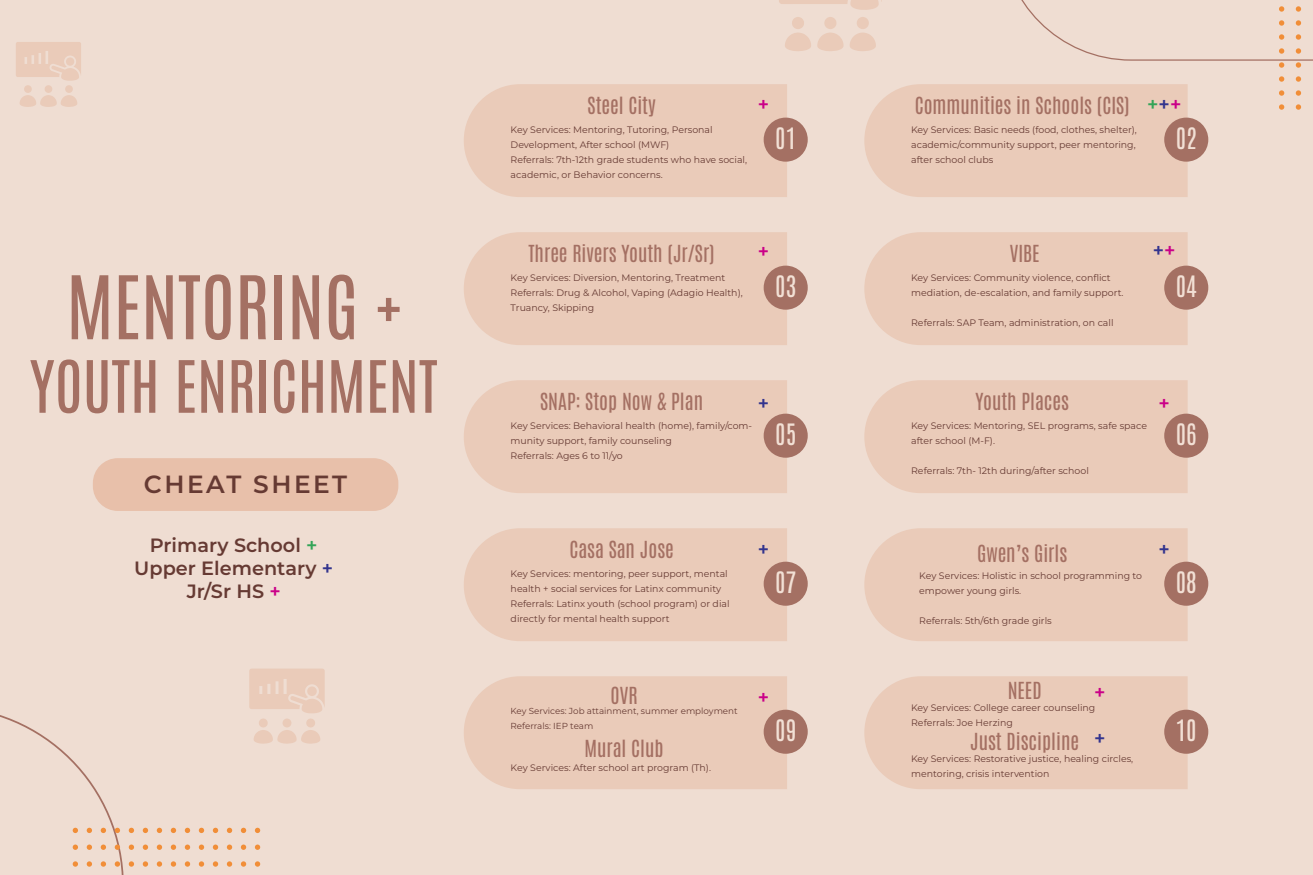
<style>
.page{position:relative;width:1313px;height:875px;background:#fff}
.page>*{position:absolute;margin:0;border:0;box-sizing:border-box;transform-origin:0 0}
.t1{font:74.55px "Antonio";color:#a47063}
.t2{font:61.25px "Antonio";color:#a47063}
.t3{font:25.03px "Antonio";color:#f2e0d5}
.t4{font:600 24.85px "Montserrat";letter-spacing:.1em;color:#663a33}
.t5{font:19.95px "Antonio";color:#a47063}
.t6{font:600 19.25px/23.1px "Montserrat";color:#663a33;text-align:center}
.t7{font:600 19.25px "Montserrat";color:#33348e}
.t8{font:600 19.25px "Montserrat";color:#ca0088}
.t9{font:600 19.25px "Montserrat";color:#33a457}
.t10{font:9.45px/14.9px "Montserrat";color:#663a33}
.t11{font:8.75px/14.9px "Montserrat";color:#663a33}
.s1{color:#33a457}
.s2{color:#33348e}
.s3{color:#ca0088}
</style>
<div class="page">
<div style="left:0;top:0;width:1312px;height:875px;background:#efddd2"></div>
<svg style="left:1295px;top:104px;width:6px;height:6px"></svg>
<svg style="left:1279px;top:104px;width:5px;height:6px"></svg>
<svg style="left:1295px;top:90px;width:6px;height:6px"></svg>
<svg style="left:1279px;top:90px;width:5px;height:6px"></svg>
<svg style="left:1295px;top:76px;width:6px;height:6px"></svg>
<svg style="left:1279px;top:76px;width:5px;height:6px"></svg>
<svg style="left:1021px;top:0;width:291px;height:68px"></svg>
<svg style="left:185px;top:861px;width:5px;height:6px"></svg>
<svg style="left:185px;top:845px;width:5px;height:5px"></svg>
<svg style="left:185px;top:828px;width:5px;height:5px"></svg>
<svg style="left:199px;top:861px;width:5px;height:6px"></svg>
<svg style="left:199px;top:845px;width:5px;height:5px"></svg>
<svg style="left:199px;top:828px;width:5px;height:5px"></svg>
<svg style="left:213px;top:861px;width:5px;height:6px"></svg>
<svg style="left:213px;top:845px;width:5px;height:5px"></svg>
<svg style="left:213px;top:828px;width:5px;height:5px"></svg>
<svg style="left:227px;top:861px;width:5px;height:6px"></svg>
<svg style="left:227px;top:845px;width:5px;height:5px"></svg>
<svg style="left:227px;top:828px;width:5px;height:5px"></svg>
<svg style="left:241px;top:861px;width:5px;height:6px"></svg>
<svg style="left:241px;top:845px;width:5px;height:5px"></svg>
<svg style="left:241px;top:828px;width:5px;height:5px"></svg>
<svg style="left:255px;top:861px;width:5px;height:6px"></svg>
<svg style="left:255px;top:845px;width:5px;height:5px"></svg>
<svg style="left:255px;top:828px;width:5px;height:5px"></svg>
<svg style="left:0;top:715px;width:134px;height:160px"></svg>
<svg style="left:143px;top:861px;width:5px;height:6px"></svg>
<svg style="left:143px;top:845px;width:5px;height:5px"></svg>
<svg style="left:143px;top:828px;width:5px;height:5px"></svg>
<svg style="left:157px;top:861px;width:5px;height:6px"></svg>
<svg style="left:157px;top:845px;width:5px;height:5px"></svg>
<svg style="left:157px;top:828px;width:5px;height:5px"></svg>
<svg style="left:171px;top:861px;width:5px;height:6px"></svg>
<svg style="left:171px;top:845px;width:5px;height:5px"></svg>
<svg style="left:171px;top:828px;width:5px;height:5px"></svg>
<svg style="left:249px;top:669px;width:76px;height:75px"></svg>
<svg style="left:16px;top:42px;width:65px;height:65px"></svg>
<svg style="left:779px;top:0;width:103px;height:10px"></svg>
<svg style="left:850px;top:17px;width:26px;height:34px"></svg>
<svg style="left:785px;top:17px;width:26px;height:34px"></svg>
<svg style="left:817px;top:17px;width:26px;height:34px"></svg>
<div style="left:864px;top:676px;width:323px;height:113px;background:#eacbb9"></div>
<div style="left:93px;top:458px;width:305px;height:53px;background:#e8c0aa;border-radius:25px"></div>
<div style="left:464px;top:84px;width:323px;height:113px;background:#eacbb9"></div>
<div style="left:763px;top:118px;width:44px;height:44px;background:#a47063;border-radius:50%"></div>
<div style="left:464px;top:232px;width:323px;height:113px;background:#eacbb9"></div>
<div style="left:763px;top:266px;width:44px;height:44px;background:#a47063;border-radius:50%"></div>
<div style="left:864px;top:380px;width:323px;height:113px;background:#eacbb9"></div>
<div style="left:1164px;top:414px;width:44px;height:44px;background:#a47063;border-radius:50%"></div>
<div style="left:864px;top:84px;width:323px;height:113px;background:#eacbb9"></div>
<div style="left:1164px;top:118px;width:44px;height:44px;background:#a47063;border-radius:50%"></div>
<div style="left:864px;top:232px;width:323px;height:113px;background:#eacbb9"></div>
<div style="left:1164px;top:266px;width:44px;height:44px;background:#a47063;border-radius:50%"></div>
<div style="left:464px;top:380px;width:323px;height:113px;background:#eacbb9"></div>
<div style="left:763px;top:414px;width:44px;height:44px;background:#a47063;border-radius:50%"></div>
<div style="left:464px;top:528px;width:323px;height:113px;background:#eacbb9"></div>
<div style="left:763px;top:562px;width:44px;height:44px;background:#a47063;border-radius:50%"></div>
<div style="left:464px;top:676px;width:323px;height:113px;background:#eacbb9"></div>
<div style="left:763px;top:710px;width:44px;height:44px;background:#a47063;border-radius:50%"></div>
<div style="left:1164px;top:710px;width:44px;height:44px;background:#a47063;border-radius:50%"></div>
<div style="left:864px;top:528px;width:323px;height:113px;background:#eacbb9"></div>
<div style="left:1164px;top:562px;width:44px;height:44px;background:#a47063;border-radius:50%"></div>
<h1 class="t1" style="left:66px;top:255px;width:336px">MENTORING +</h1>
<h2 class="t2" style="left:30px;top:343px;width:409px">YOUTH ENRICHMENT</h2>
<h3 class="t4" style="left:144px;top:467px;width:205px">CHEAT SHEET</h3>
<h3 class="t6" style="left:134px;top:532px;width:200px">Primary School <span class="s1">+<br></span>Upper Elementary <span class="s2">+<br></span>Jr/Sr HS <span class="s3">+</span></h3>
<h3 class="t5" style="left:587px;top:91px;width:70px">Steel City</h3>
<p class="t10" style="left:510px;top:122px;width:238px">Key Services: Mentoring, Tutoring, Personal Development, After school (MWF)<br>Referrals: 7th-12th grade students who have social, academic, or Behavior concerns.</p>
<h3 class="t8" style="left:758px;top:90px;width:13px">+</h3>
<h3 class="t3" style="left:775px;top:121px;width:22px">01</h3>
<h3 class="t5" style="left:528px;top:239px;width:188px">Three Rivers Youth (Jr/Sr)</h3>
<p class="t10" style="left:510px;top:270px;width:234px">Key Services: Diversion, Mentoring, Treatment<br>Referrals: Drug &amp; Alcohol, Vaping (Adagio Health),<br>Truancy, Skipping</p>
<h3 class="t8" style="left:758px;top:238px;width:13px">+</h3>
<h3 class="t3" style="left:775px;top:269px;width:22px">03</h3>
<h3 class="t5" style="left:540px;top:387px;width:164px">SNAP: Stop Now &amp; Plan</h3>
<p class="t10" style="left:510px;top:418px;width:243px">Key Services: Behavioral health (home), family/com&shy;munity support, family counseling<br>Referrals: Ages 6 to 11/yo</p>
<h3 class="t7" style="left:758px;top:389px;width:13px">+</h3>
<h3 class="t3" style="left:775px;top:417px;width:22px">05</h3>
<h3 class="t5" style="left:569px;top:535px;width:106px">Casa San Jose</h3>
<p class="t10" style="left:510px;top:566px;width:220px">Key Services: mentoring, peer support, mental health + social services for Latinx community Referrals: Latinx youth (school program) or dial directly for mental health support</p>
<h3 class="t7" style="left:758px;top:536px;width:13px">+</h3>
<h3 class="t3" style="left:775px;top:565px;width:22px">07</h3>
<h3 class="t5" style="left:610px;top:682px;width:28px">OVR</h3>
<p class="t11" style="left:510px;top:704px;width:229px">Key Services: Job attainment, summer employment<br>Referrals: IEP team</p>
<h3 class="t5" style="left:584px;top:734px;width:81px">Mural Club</h3>
<p class="t10" style="left:510px;top:759px;width:202px">Key Services: After school art program (Th).</p>
<h3 class="t8" style="left:758px;top:684px;width:13px">+</h3>
<h3 class="t3" style="left:775px;top:713px;width:22px">09</h3>
<h3 class="t5" style="left:914px;top:91px;width:216px">Communities in Schools (CIS)</h3>
<p class="t10" style="left:911px;top:122px;width:227px;text-align:justify">Key Services: Basic needs (food, clothes, shelter), academic/community support, peer mentoring, after school clubs</p>
<h3 class="t9" style="left:1147px;top:90px;width:36px">+<span class="s2">+</span><span class="s3">+</span></h3>
<h3 class="t3" style="left:1175px;top:121px;width:22px">02</h3>
<h3 class="t5" style="left:1009px;top:239px;width:31px">VIBE</h3>
<p class="t10" style="left:911px;top:270px;width:214px">Key Services: Community violence, conflict mediation, de-escalation, and family support.</p>
<p class="t10" style="left:911px;top:315px;width:204px">Referrals: SAP Team, administration, on call</p>
<h3 class="t7" style="left:1152px;top:236px;width:24px">+<span class="s3">+</span></h3>
<h3 class="t3" style="left:1175px;top:269px;width:22px">04</h3>
<h3 class="t5" style="left:975px;top:387px;width:95px">Youth Places</h3>
<p class="t10" style="left:911px;top:418px;width:237px">Key Services: Mentoring, SEL programs, safe space after school (M-F).</p>
<p class="t10" style="left:911px;top:463px;width:179px">Referrals: 7th- 12th during/after school</p>
<h3 class="t8" style="left:1158px;top:389px;width:13px">+</h3>
<h3 class="t3" style="left:1175px;top:417px;width:22px">06</h3>
<h3 class="t5" style="left:977px;top:539px;width:92px">Gwen’s Girls</h3>
<h3 class="t7" style="left:1158px;top:536px;width:13px">+</h3>
<p class="t10" style="left:919px;top:568px;width:224px">Key Services: Holistic in school programming to empower young girls.</p>
<p class="t10" style="left:919px;top:613px;width:134px">Referrals: 5th/6th grade girls</p>
<h3 class="t3" style="left:1175px;top:565px;width:22px">08</h3>
<h3 class="t5" style="left:1007px;top:677px;width:35px">NEED</h3>
<p class="t10" style="left:911px;top:700px;width:186px">Key Services: College career counseling<br>Referrals: Joe Herzing</p>
<h3 class="t5" style="left:970px;top:728px;width:110px">Just Discipline</h3>
<p class="t10" style="left:911px;top:751px;width:224px">Key Services: Restorative justice, healing circles, mentoring, crisis intervention</p>
<h3 class="t8" style="left:1094px;top:679px;width:13px">+</h3>
<h3 class="t7" style="left:1094px;top:725px;width:13px">+</h3>
<h3 class="t3" style="left:1175px;top:713px;width:22px">10</h3>
</div>
